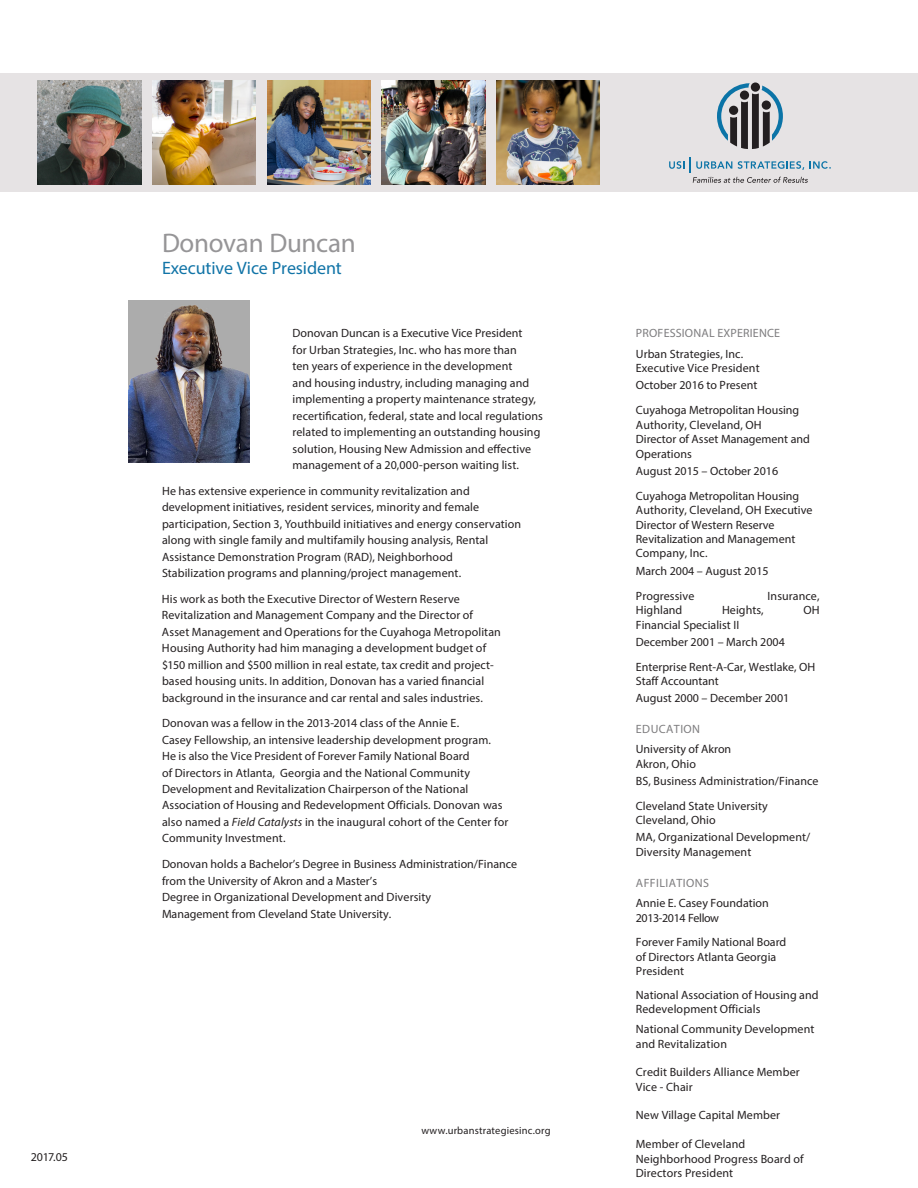
<style>
.page{position:relative;width:918px;height:1188px;background:#fff}
.page>*{position:absolute;margin:0;border:0;box-sizing:border-box;transform-origin:0 0}
.t1{font:27px "Myriad Pro";letter-spacing:-.01em;color:#969597}
.t2{font:18px "Myriad Pro";letter-spacing:-.005em;color:#1174a7}
.Body_Copy{font:12px/16.5px "Myriad Pro";letter-spacing:.01em;color:#231f20}
._1_Experience_Name{font:12px/14.4px "Myriad Pro";letter-spacing:.005em;color:#231f20}
._1_Experience_Name-2{font:12px/20.4px "Myriad Pro";letter-spacing:.015em;color:#7e7d7f}
.t3{font:10.5px "Myriad Pro";letter-spacing:.015em;color:#231f20}
.s1{font-style:italic}
.s2{color:#231f20}
.s3{color:#7e7d7f}
</style>
<div class="page">
<div style="left:0;top:73px;width:918px;height:119px;background:#e6e3e4"></div>
<svg style="left:669px;top:161px;width:15px;height:8px"></svg>
<svg style="left:690px;top:157px;width:141px;height:26px"></svg>
<svg style="left:717px;top:83px;width:66px;height:66px"></svg>
<img style="left:152px;top:81px;width:104px;height:103px">
<img style="left:38px;top:81px;width:103px;height:103px">
<img style="left:267px;top:81px;width:104px;height:103px">
<img style="left:382px;top:81px;width:103px;height:103px">
<img style="left:496px;top:81px;width:104px;height:103px">
<img style="left:128px;top:300px;width:122px;height:162px">
<p class="Body_Copy" style="left:31px;top:1149px;width:39px">2017.05</p>
<p class="t1" style="left:162px;top:227px;width:195px">Donovan Duncan</p>
<p class="t2" style="left:162px;top:257px;width:181px">Executive Vice President</p>
<p class="Body_Copy" style="left:292px;top:324px;width:252px">Donovan Duncan is a Executive Vice President<br>for Urban Strategies, Inc. who has more than<br>ten years of experience in the development<br>and housing industry, including managing and implementing a property maintenance strategy, recertification, federal, state and local regulations related to implementing an outstanding housing solution, Housing New Admission and effective management of a 20,000-person waiting list.</p>
<p class="Body_Copy" style="left:162px;top:482px;width:361px">He has extensive experience in community revitalization and development initiatives, resident services, minority and female participation, Section 3, Youthbuild initiatives and energy conservation along with single family and multifamily housing analysis, Rental Assistance Demonstration Program (RAD), Neighborhood<br>Stabilization programs and planning/project management.</p>
<p class="Body_Copy" style="left:162px;top:590px;width:340px">His work as both the Executive Director of Western Reserve Revitalization and Management Company and the Director of Asset Management and Operations for the Cuyahoga Metropolitan Housing Authority had him managing a development budget of $150 million and $500 million in real estate, tax credit and project&shy;based housing units. In addition, Donovan has a varied financial background in the insurance and car rental and sales industries.</p>
<p class="Body_Copy" style="left:162px;top:715px;width:348px">Donovan was a fellow in the 2013-2014 class of the Annie E.<br>Casey Fellowship, an intensive leadership development program.<br>He is also the Vice President of Forever Family National Board<br>of Directors in Atlanta, Georgia and the National Community Development and Revitalization Chairperson of the National Association of Housing and Redevelopment Officials. Donovan was also named a <span class="s1">Field Catalysts</span> in the inaugural cohort of the Center for Community Investment.</p>
<p class="Body_Copy" style="left:162px;top:856px;width:357px">Donovan holds a Bachelor’s Degree in Business Administration/Finance from the University of Akron and a Master’s<br>Degree in Organizational Development and Diversity<br>Management from Cleveland State University.</p>
<p class="t3" style="left:421px;top:1124px;width:131px">www.urbanstrategiesinc.org</p>
<p class="_1_Experience_Name-2" style="left:636px;top:323px;width:146px">PROFESSIONAL EXPERIENCE<br><span class="s2">Urban Strategies, Inc.</span></p>
<p class="_1_Experience_Name" style="left:636px;top:359px;width:125px;line-height:17.4px">Executive Vice President<br>October 2016 to Present</p>
<p class="_1_Experience_Name" style="left:636px;top:403px;width:176px">Cuyahoga Metropolitan Housing<br>Authority, Cleveland, OH<br>Director of Asset Management and<br>Operations</p>
<p class="_1_Experience_Name" style="left:636px;top:458px;width:165px;line-height:24.9px">August 2015 – October 2016<br>Cuyahoga Metropolitan Housing</p>
<p class="_1_Experience_Name" style="left:636px;top:503px;width:178px">Authority, Cleveland, OH Executive<br>Director of Western Reserve<br>Revitalization and Management<br>Company, Inc.</p>
<p class="_1_Experience_Name" style="left:636px;top:558px;width:134px;line-height:24.9px">March 2004 – August 2015<br>Progressive</p>
<p class="_1_Experience_Name" style="left:768px;top:588px;width:53px">Insurance,</p>
<p class="_1_Experience_Name" style="left:636px;top:603px;width:48px">Highland</p>
<p class="_1_Experience_Name" style="left:722px;top:603px;width:43px">Heights,</p>
<p class="_1_Experience_Name" style="left:803px;top:603px;width:18px">OH</p>
<p class="_1_Experience_Name" style="left:636px;top:616px;width:150px;line-height:17.4px">Financial Specialist II<br>December 2001 – March 2004</p>
<p class="_1_Experience_Name" style="left:636px;top:660px;width:181px;line-height:14px">Enterprise Rent-A-Car, Westlake, OH<br>Staff Accountant</p>
<p class="_1_Experience_Name" style="left:636px;top:691px;width:155px">August 2000 – December 2001</p>
<p class="_1_Experience_Name" style="left:636px;top:719px;width:97px;line-height:20.4px"><span class="s3">EDUCATION<br></span>University of Akron</p>
<p class="_1_Experience_Name" style="left:636px;top:755px;width:184px;line-height:17.4px">Akron, Ohio<br>BS, Business Administration/Finance</p>
<p class="_1_Experience_Name" style="left:636px;top:799px;width:134px;line-height:14px">Cleveland State University<br>Cleveland, Ohio</p>
<p class="_1_Experience_Name" style="left:636px;top:830px;width:176px">MA, Organizational Development/<br>Diversity Management</p>
<p class="_1_Experience_Name" style="left:636px;top:872px;width:134px;line-height:20.4px"><span class="s3">AFFILIATIONS<br></span>Annie E. Casey Foundation</p>
<p class="_1_Experience_Name" style="left:636px;top:905px;width:152px;line-height:24.9px">2013-2014 Fellow<br>Forever Family National Board</p>
<p class="_1_Experience_Name" style="left:636px;top:949px;width:142px">of Directors Atlanta Georgia<br>President</p>
<p class="_1_Experience_Name" style="left:636px;top:987px;width:184px">National Association of Housing and<br>Redevelopment Officials</p>
<p class="_1_Experience_Name" style="left:636px;top:1022px;width:180px">National Community Development and Revitalization</p>
<p class="_1_Experience_Name" style="left:636px;top:1065px;width:165px">Credit Builders Alliance Member<br>Vice - Chair</p>
<p class="_1_Experience_Name" style="left:636px;top:1108px;width:146px">New Village Capital Member</p>
<p class="_1_Experience_Name" style="left:636px;top:1137px;width:169px">Member of Cleveland<br>Neighborhood Progress Board of<br>Directors President</p>
</div>
